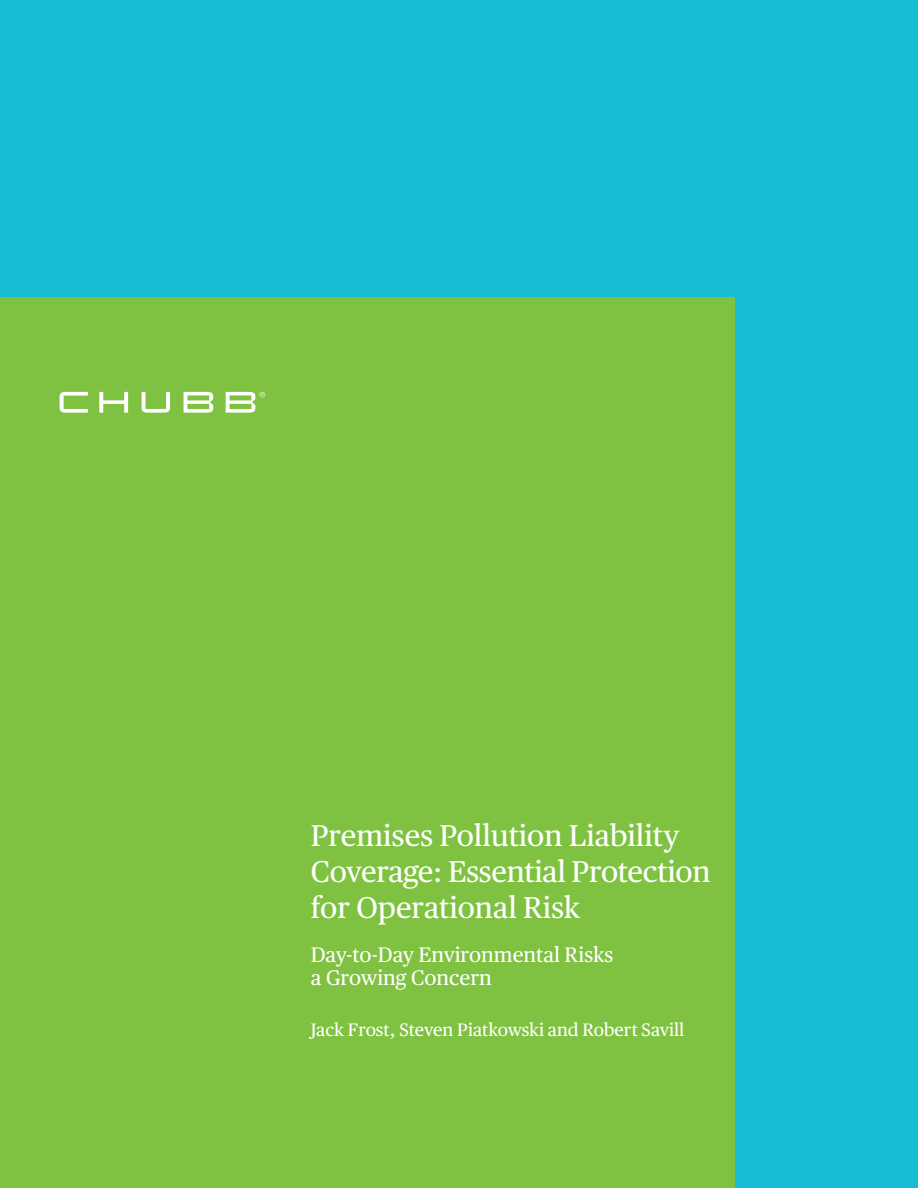
<style>
.page{position:relative;width:918px;height:1188px;background:#18bdd5}
.page>*{position:absolute;margin:0;border:0;box-sizing:border-box;transform-origin:0 0}
.t1{font:30px/36px "Publico Text";color:#fff}
.t2{font:21px/23.2px "Publico Text";color:#fff}
.t3{font:18px "Publico Text";color:#fff}
</style>
<div class="page">
<div style="left:0;top:297px;width:734px;height:891px;background:#7fc241"></div>
<svg style="left:60px;top:392px;width:205px;height:21px"></svg>
<p class="t1" style="left:311px;top:816px;width:401px">Premises Pollution Liability<br>Coverage: Essential Protection for Operational Risk</p>
<p class="t2" style="left:311px;top:941px;width:304px">Day-to-Day Environmental Risks a Growing Concern</p>
<p class="t3" style="left:311px;top:1016px;width:375px">Jack Frost, Steven Piatkowski and Robert Savill</p>
</div>
